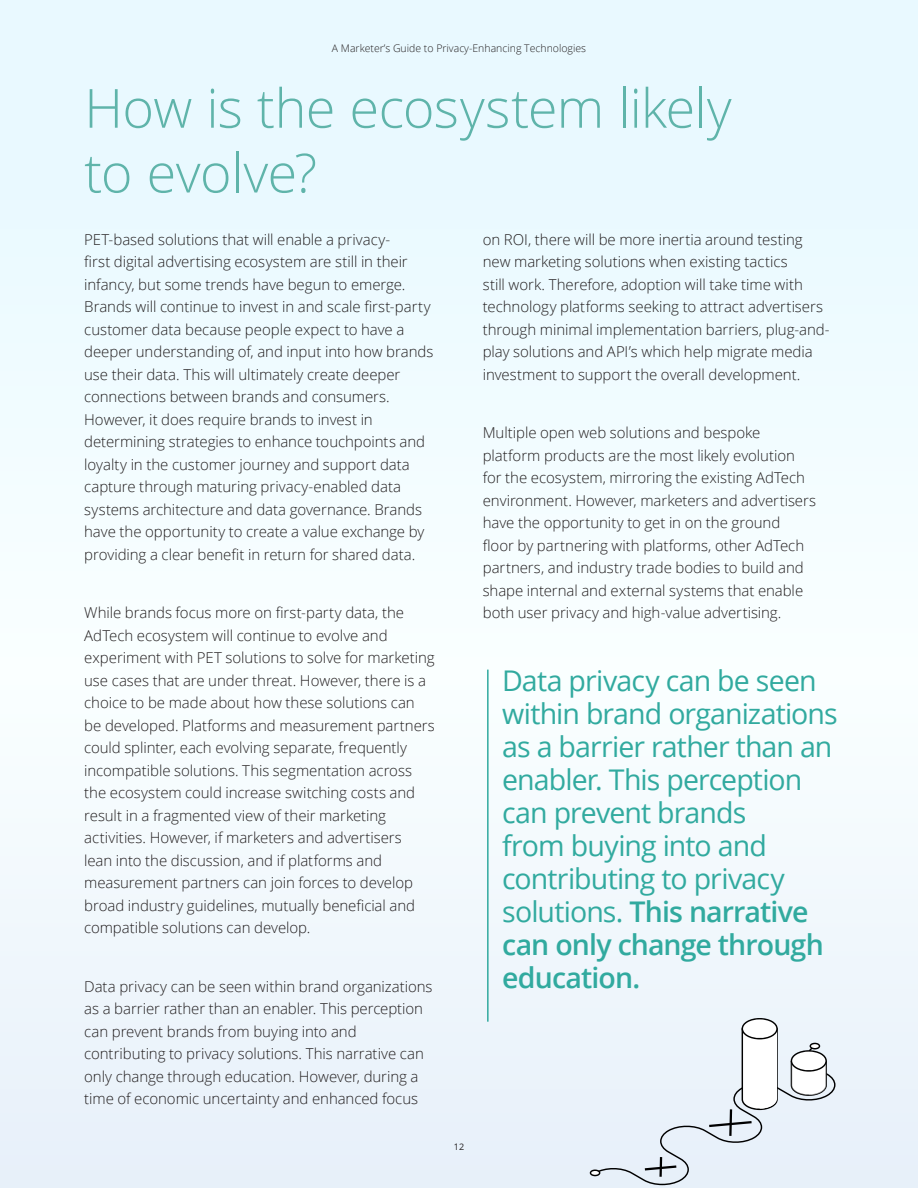
<style>
.page{position:relative;width:918px;height:1188px;background:#f0faff}
.page>*{position:absolute;margin:0;border:0;box-sizing:border-box;transform-origin:0 0}
.t1{font:300 54px/64.8px "Open Sans";letter-spacing:-.015em;color:#5fb4aa}
.t2{font:28.5px/33px "Open Sans";letter-spacing:-.03em;color:#31aa9f}
.t3{font:300 15px/22.5px "Open Sans";letter-spacing:-.005em;color:#231f20}
.t4{font:300 10.5px "Open Sans";color:#231f20}
.t5{font:9px "Open Sans";color:#231f20}
.s1{font-weight:600}
</style>
<div class="page">
<hr style="left:487px;top:670px;width:2px;height:352px;background:#31aa9f">
<svg style="left:590px;top:1018px;width:246px;height:167px"></svg>
<p class="t4" style="left:332px;top:41px;width:256px">A Marketer’s Guide to Privacy-Enhancing Technologies</p>
<p class="t1" style="left:84px;top:74px;width:649px">How is the ecosystem likely to evolve?</p>
<p class="t3" style="left:84px;top:227px;width:351px">PET-based solutions that will enable a privacy-<br>first digital advertising ecosystem are still in their infancy, but some trends have begun to emerge.<br>Brands will continue to invest in and scale first-party customer data because people expect to have a deeper understanding of, and input into how brands use their data. This will ultimately create deeper connections between brands and consumers.<br>However, it does require brands to invest in determining strategies to enhance touchpoints and loyalty in the customer journey and support data capture through maturing privacy-enabled data systems architecture and data governance. Brands have the opportunity to create a value exchange by providing a clear benefit in return for shared data.</p>
<p class="t3" style="left:84px;top:601px;width:352px">While brands focus more on first-party data, the AdTech ecosystem will continue to evolve and experiment with PET solutions to solve for marketing use cases that are under threat. However, there is a choice to be made about how these solutions can be developed. Platforms and measurement partners could splinter, each evolving separate, frequently incompatible solutions. This segmentation across the ecosystem could increase switching costs and result in a fragmented view of their marketing activities. However, if marketers and advertisers<br>lean into the discussion, and if platforms and measurement partners can join forces to develop broad industry guidelines, mutually beneficial and compatible solutions can develop.</p>
<p class="t3" style="left:84px;top:974px;width:350px">Data privacy can be seen within brand organizations as a barrier rather than an enabler. This perception can prevent brands from buying into and contributing to privacy solutions. This narrative can only change through education. However, during a time of economic uncertainty and enhanced focus</p>
<p class="t3" style="left:483px;top:227px;width:348px">on ROI, there will be more inertia around testing new marketing solutions when existing tactics<br>still work. Therefore, adoption will take time with technology platforms seeking to attract advertisers through minimal implementation barriers, plug-and&shy;play solutions and API’s which help migrate media investment to support the overall development.</p>
<p class="t3" style="left:483px;top:421px;width:335px">Multiple open web solutions and bespoke platform products are the most likely evolution for the ecosystem, mirroring the existing AdTech environment. However, marketers and advertisers have the opportunity to get in on the ground<br>floor by partnering with platforms, other AdTech partners, and industry trade bodies to build and shape internal and external systems that enable both user privacy and high-value advertising.</p>
<p class="t2" style="left:502px;top:664px;width:337px">Data privacy can be seen within brand organizations as a barrier rather than an enabler. This perception can prevent brands<br>from buying into and contributing to privacy solutions. <span class="s1">This narrative can only change through education.</span></p>
<p class="t5" style="left:454px;top:1141px;width:12px">12</p>
</div>
